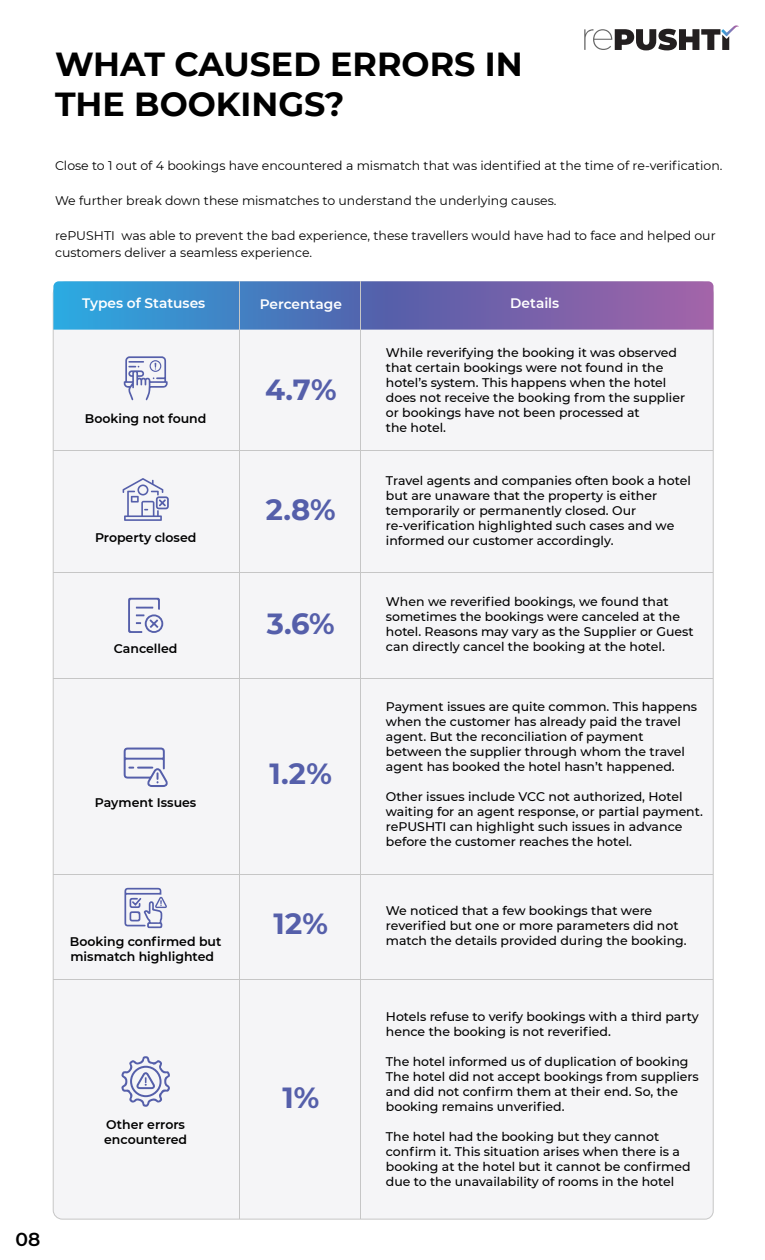
<style>
.page{position:relative;width:765px;height:1260px;background:#fff}
.page>*{position:absolute;margin:0;border:0;box-sizing:border-box;transform-origin:0 0}
.t1{font:700 33.25px/40px "Montserrat";color:#000}
.t2{font:700 29.12px "Montserrat";color:#555faa}
.t3{font:600 18.75px "Montserrat";color:#000}
.t4{font:600 13.75px "Montserrat";color:#fff}
.t5{font:500 12.5px/15px "Montserrat";color:#000}
.t6{font:12.5px/17.5px "Montserrat";color:#000}
.t7{font:600 12.5px/15px "Montserrat";color:#000}
</style>
<div class="page">
<div style="left:53px;top:330px;width:661px;height:889px;background:#f5f5f7"></div>
<svg style="left:53px;top:281px;width:661px;height:49px;background:#6075b8"></svg>
<hr style="left:239px;top:281px;width:1px;height:937px;background:#c6c6c6">
<hr style="left:361px;top:281px;width:1px;height:937px;background:#c6c6c6">
<hr style="left:53px;top:450px;width:660px;height:1px;background:#c6c6c6">
<hr style="left:53px;top:572px;width:660px;height:1px;background:#c6c6c6">
<hr style="left:53px;top:874px;width:660px;height:1px;background:#c6c6c6">
<hr style="left:53px;top:979px;width:660px;height:1px;background:#c6c6c6">
<hr style="left:53px;top:679px;width:660px;height:1px;background:#c6c6c6">
<svg style="left:124px;top:356px;width:44px;height:44px"></svg>
<svg style="left:123px;top:478px;width:46px;height:43px"></svg>
<svg style="left:128px;top:598px;width:35px;height:35px"></svg>
<svg style="left:124px;top:748px;width:44px;height:39px"></svg>
<svg style="left:124px;top:888px;width:43px;height:40px"></svg>
<svg style="left:121px;top:1056px;width:49px;height:51px"></svg>
<svg style="left:584px;top:25px;width:155px;height:25px"></svg>
<h1 class="t1" style="left:55px;top:43px;width:469px">WHAT CAUSED ERRORS IN<br>THE BOOKINGS?</h1>
<p class="t6" style="left:55px;top:156px;width:669px">Close to 1 out of 4 bookings have encountered a mismatch that was identified at the time of re-verification.</p>
<p class="t6" style="left:55px;top:191px;width:503px">We further break down these mismatches to understand the underlying causes.</p>
<p class="t6" style="left:55px;top:226px;width:662px">rePUSHTI was able to prevent the bad experience, these travellers would have had to face and helped our customers deliver a seamless experience.</p>
<p class="t4" style="left:82px;top:294px;width:125px">Types of Statuses</p>
<p class="t4" style="left:260px;top:294px;width:84px">Percentage</p>
<p class="t7" style="left:85px;top:410px;width:123px">Booking not found</p>
<p class="t7" style="left:95px;top:529px;width:103px">Property closed</p>
<p class="t7" style="left:114px;top:640px;width:65px">Cancelled</p>
<p class="t7" style="left:95px;top:794px;width:103px">Payment Issues</p>
<h2 class="t2" style="left:265px;top:368px;width:73px">4.7%</h2>
<h2 class="t2" style="left:266px;top:489px;width:71px">2.8%</h2>
<h2 class="t2" style="left:267px;top:602px;width:69px">3.6%</h2>
<h2 class="t2" style="left:270px;top:752px;width:64px">1.2%</h2>
<p class="t4" style="left:510px;top:293px;width:51px">Details</p>
<p class="t5" style="left:386px;top:345px;width:301px">While reverifying the booking it was observed that certain bookings were not found in the hotel’s system. This happens when the hotel does not receive the booking from the supplier or bookings have not been processed at<br>the hotel.</p>
<p class="t5" style="left:386px;top:473px;width:306px">Travel agents and companies often book a hotel but are unaware that the property is either temporarily or permanently closed. Our re-verification highlighted such cases and we informed our customer accordingly.</p>
<p class="t5" style="left:386px;top:594px;width:309px">When we reverified bookings, we found that sometimes the bookings were canceled at the hotel. Reasons may vary as the Supplier or Guest can directly cancel the booking at the hotel.</p>
<p class="t5" style="left:386px;top:699px;width:313px">Payment issues are quite common. This happens when the customer has already paid the travel agent. But the reconciliation of payment between the supplier through whom the travel agent has booked the hotel hasn’t happened.</p>
<p class="t5" style="left:386px;top:789px;width:319px">Other issues include VCC not authorized, Hotel waiting for an agent response, or partial payment. rePUSHTI can highlight such issues in advance before the customer reaches the hotel.</p>
<p class="t7" style="left:70px;top:934px;width:153px">Booking confirmed but mismatch highlighted</p>
<h3 class="t3" style="left:16px;top:1226px;width:26px">08</h3>
<p class="t7" style="left:104px;top:1116px;width:85px">Other errors encountered</p>
<h2 class="t2" style="left:274px;top:903px;width:56px">12%</h2>
<p class="t5" style="left:386px;top:902px;width:302px">We noticed that a few bookings that were reverified but one or more parameters did not match the details provided during the booking.</p>
<h2 class="t2" style="left:282px;top:1077px;width:38px">1%</h2>
<p class="t5" style="left:386px;top:1008px;width:314px">Hotels refuse to verify bookings with a third party hence the booking is not reverified.</p>
<p class="t5" style="left:386px;top:1053px;width:315px">The hotel informed us of duplication of booking The hotel did not accept bookings from suppliers and did not confirm them at their end. So, the booking remains unverified.</p>
<p class="t5" style="left:386px;top:1128px;width:306px">The hotel had the booking but they cannot confirm it. This situation arises when there is a booking at the hotel but it cannot be confirmed due to the unavailability of rooms in the hotel</p>
</div>
